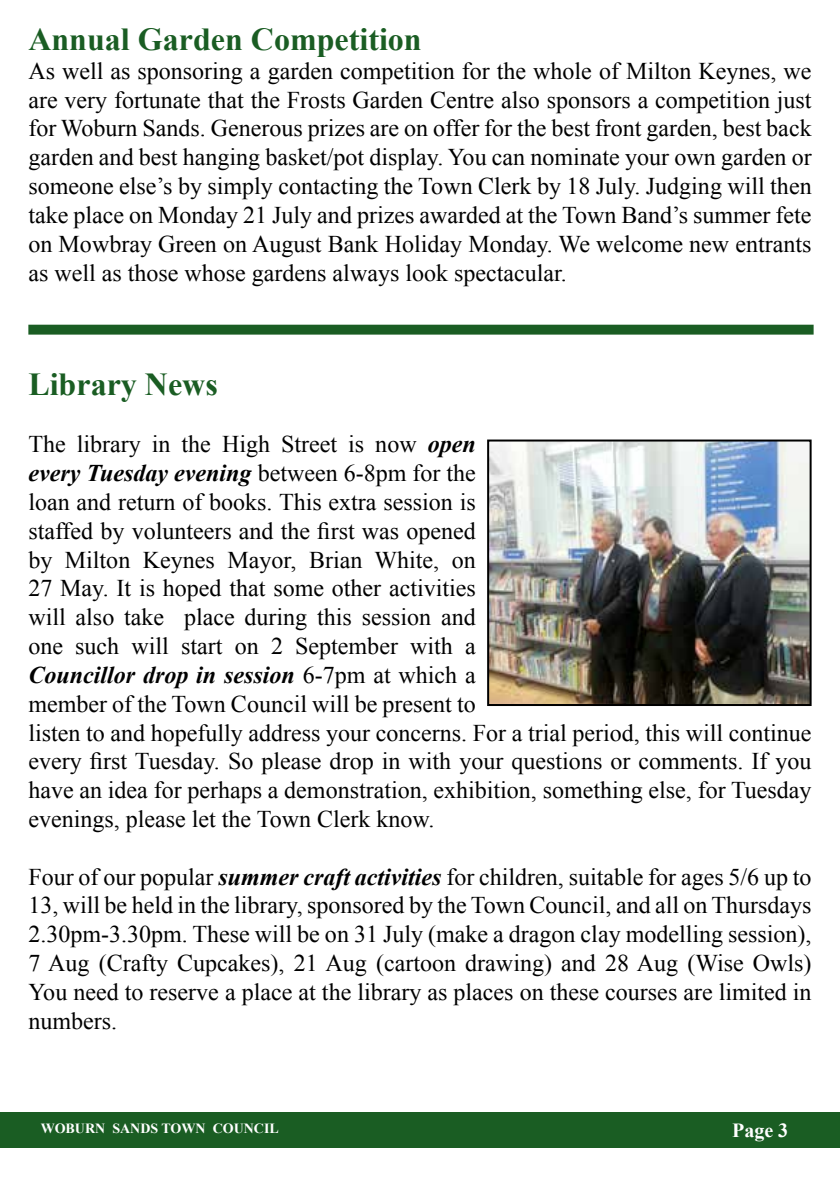
<style>
.page{position:relative;width:840px;height:1191px;background:#fff}
.page>*{position:absolute;margin:0;border:0;box-sizing:border-box;transform-origin:0 0}
.t1{font:700 32px "Times New Roman";color:#1a5d23}
.t2{font:24px/28.8px "Times New Roman";color:#000;text-align:justify}
.t3{font:700 20px "Times New Roman";color:#fff}
.t4{font:700 14px "Times New Roman";color:#fff}
.s1{font-weight:700;font-style:italic}
</style>
<div class="page">
<div style="left:0;top:1112px;width:839px;height:35px;background:#1a5d23"></div>
<img style="left:490px;top:442px;width:318px;height:261px">
<div style="left:487px;top:439px;width:324px;height:267px;border:2px solid #000"></div>
<div style="left:28px;top:325px;width:785px;height:9px;background:#1a5d23"></div>
<h1 class="t1" style="left:28px;top:17px;width:394px">Annual Garden Competition</h1>
<p class="t2" style="left:28px;top:56px;width:784px">As well as sponsoring a garden competition for the whole of Milton Keynes, we are very fortunate that the Frosts Garden Centre also sponsors a competition just for Woburn Sands. Generous prizes are on offer for the best front garden, best back garden and best hanging basket/pot display. You can nominate your own garden or someone else’s by simply contacting the Town Clerk by 18 July. Judging will then take place on Monday 21 July and prizes awarded at the Town Band’s summer fete on Mowbray Green on August Bank Holiday Monday. We welcome new entrants as well as those whose gardens always look spectacular.</p>
<h1 class="t1" style="left:28px;top:362px;width:191px">Library News</h1>
<p class="t2" style="left:28px;top:429px;width:784px;text-align:left">The library in the High Street is now <span class="s1">open<br>every Tuesday evening</span> between 6-8pm for the<br>loan and return of books. This extra session is<br>staffed by volunteers and the first was opened<br>by Milton Keynes Mayor, Brian White, on<br>27 May. It is hoped that some other activities<br>will also take place during this session and<br>one such will start on 2 September with a<br><span class="s1">Councillor drop in session</span> 6-7pm at which a<br>member of the Town Council will be present to<br>listen to and hopefully address your concerns. For a trial period, this will continue every first Tuesday. So please drop in with your questions or comments. If you have an idea for perhaps a demonstration, exhibition, something else, for Tuesday evenings, please let the Town Clerk know.</p>
<p class="t2" style="left:28px;top:861px;width:784px">Four of our popular <span class="s1">summer craft activities</span> for children, suitable for ages 5/6 up to 13, will be held in the library, sponsored by the Town Council, and all on Thursdays 2.30pm-3.30pm. These will be on 31 July (make a dragon clay modelling session), 7 Aug (Crafty Cupcakes), 21 Aug (cartoon drawing) and 28 Aug (Wise Owls)<br>You need to reserve a place at the library as places on these courses are limited in numbers.</p>
<p class="t4" style="left:41px;top:1118px;width:239px">WOBURN SANDS TOWN COUNCIL</p>
<p class="t3" style="left:731px;top:1116px;width:58px">Page 3</p>
</div>
